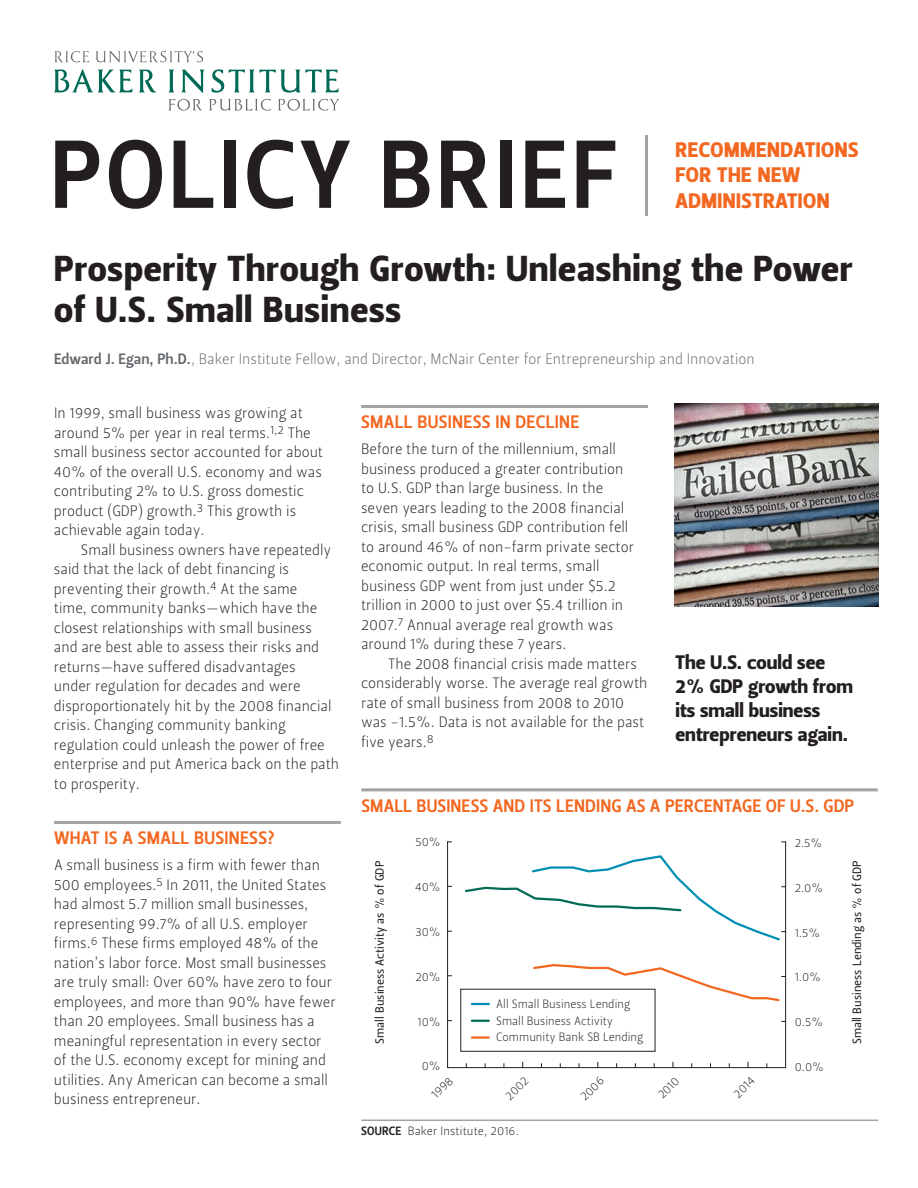
<style>
.page{position:relative;width:918px;height:1188px;background:#fff}
.page>*{position:absolute;margin:0;border:0;box-sizing:border-box;transform-origin:0 0}
.t1{font:96px "Leitura Sans Grot 3";letter-spacing:.035em;color:#231f20}
.t2{font:36px/40.5px "Leitura Sans Grot 4";letter-spacing:.02em;color:#231f20}
.t3{font:21px/25.5px "Leitura Sans Grot 4";letter-spacing:.025em;color:#f26821}
.t4{font:19.5px/24px "Leitura Sans Grot 4";color:#231f20}
.t5{font:18px "Leitura Sans Grot 3";letter-spacing:.005em;color:#f26821}
.t6{font:15px/19.5px "Leitura Sans Grot 1";color:#231f20}
.t7{font:15px "Leitura Sans Grot 1";color:#65696e}
.t8{font:12px/16.5px "Leitura Sans Grot 1";color:#231f20}
.t9{font:12px "Leitura Sans Grot 2";color:#231f20}
.s1{font-family:"Leitura Sans Grot 3"}
</style>
<div class="page">
<img style="left:675px;top:403px;width:203px;height:204px">
<svg style="left:54px;top:69px;width:79px;height:24px"></svg>
<svg style="left:139px;top:69px;width:17px;height:24px"></svg>
<svg style="left:169px;top:70px;width:5px;height:22px"></svg>
<svg style="left:181px;top:69px;width:23px;height:24px"></svg>
<svg style="left:211px;top:69px;width:128px;height:24px"></svg>
<svg style="left:55px;top:51px;width:34px;height:11px"></svg>
<svg style="left:96px;top:51px;width:107px;height:12px"></svg>
<svg style="left:169px;top:99px;width:33px;height:12px"></svg>
<svg style="left:209px;top:99px;width:62px;height:12px"></svg>
<svg style="left:278px;top:99px;width:61px;height:12px"></svg>
<hr style="left:54px;top:821px;width:287px;height:3px;background:#a1a4a6">
<hr style="left:361px;top:405px;width:287px;height:3px;background:#a1a4a6">
<hr style="left:645px;top:135px;width:3px;height:81px;background:#a1a4a6">
<hr style="left:361px;top:788px;width:517px;height:3px;background:#a1a4a6">
<hr style="left:361px;top:1120px;width:517px;height:1px;background:#a1a4a6">
<div style="left:447px;top:841px;width:339px;height:227px;border:1px solid #231f20"></div>
<svg style="left:472px;top:1003px;width:17px;height:2px"></svg>
<svg style="left:472px;top:1020px;width:17px;height:2px"></svg>
<hr style="left:472px;top:1036px;width:17px;height:3px;background:#f26821">
<svg style="left:532px;top:963px;width:254px;height:40px"></svg>
<svg style="left:465px;top:854px;width:321px;height:88px"></svg>
<h1 class="t1" style="left:50px;top:118px;width:568px">POLICY BRIEF</h1>
<h3 class="t3" style="left:676px;top:137px;width:184px">RECOMMENDATIONS<br>FOR THE NEW<br>ADMINISTRATION</h3>
<h2 class="t2" style="left:54px;top:249px;width:800px">Prosperity Through Growth: Unleashing the Power of U.S. Small Business</h2>
<p class="t7" style="left:54px;top:350px;width:702px"><span class="s1">Edward J. Egan, Ph.D.</span>, Baker Institute Fellow, and Director, McNair Center for Entrepreneurship and Innovation</p>
<p class="t6" style="left:54px;top:403px;width:271px">In 1999, small business was growing at around 5% per year in real terms.<sup>1,2</sup> The small business sector accounted for about 40% of the overall U.S. economy and was contributing 2% to U.S. gross domestic product (GDP) growth.<sup>3</sup> This growth is achievable again today.</p>
<p class="t6" style="left:54px;top:540px;width:287px;text-indent:27px">Small business owners have repeatedly said that the lack of debt financing is preventing their growth.<sup>4</sup> At the same<br>time, community banks—which have the closest relationships with small business and are best able to assess their risks and returns—have suffered disadvantages<br>under regulation for decades and were disproportionately hit by the 2008 financial crisis. Changing community banking regulation could unleash the power of free enterprise and put America back on the path to prosperity.</p>
<p class="t5" style="left:54px;top:827px;width:222px">WHAT IS A SMALL BUSINESS?</p>
<p class="t6" style="left:54px;top:856px;width:283px">A small business is a firm with fewer than 500 employees.<sup>5</sup> In 2011, the United States had almost 5.7 million small businesses, representing 99.7% of all U.S. employer firms.<sup>6</sup> These firms employed 48% of the nation’s labor force. Most small businesses are truly small: Over 60% have zero to four employees, and more than 90% have fewer than 20 employees. Small business has a meaningful representation in every sector of the U.S. economy except for mining and utilities. Any American can become a small business entrepreneur.</p>
<p class="t5" style="left:361px;top:411px;width:220px">SMALL BUSINESS IN DECLINE</p>
<p class="t6" style="left:361px;top:440px;width:274px">Before the turn of the millennium, small business produced a greater contribution to U.S. GDP than large business. In the seven years leading to the 2008 financial crisis, small business GDP contribution fell to around 46% of non-farm private sector economic output. In real terms, small business GDP went from just under $5.2 trillion in 2000 to just over $5.4 trillion in 2007.<sup>7</sup> Annual average real growth was around 1% during these 7 years.</p>
<p class="t6" style="left:361px;top:654px;width:288px;text-indent:27px">The 2008 financial crisis made matters considerably worse. The average real growth rate of small business from 2008 to 2010 was -1.5%. Data is not available for the past five years.<sup>8</sup></p>
<h3 class="t4" style="left:676px;top:650px;width:179px">The U.S. could see<br>2% GDP growth from its small business entrepreneurs again.</h3>
<p class="t5" style="left:361px;top:795px;width:495px">SMALL BUSINESS AND ITS LENDING AS A PERCENTAGE OF U.S. GDP</p>
<p class="t8" style="left:415px;top:834px;width:27px">50%</p>
<p class="t8" style="left:795px;top:835px;width:29px">2.5%</p>
<p class="t9" style="left:373px;top:1044px;width:184px;rotate:-90deg">Small Business Activity as % of GDP</p>
<p class="t9" style="left:850px;top:1044px;width:186px;rotate:-90deg">Small Business Lending as % of GDP</p>
<p class="t8" style="left:415px;top:879px;width:27px">40%</p>
<p class="t8" style="left:795px;top:880px;width:30px">2.0%</p>
<p class="t8" style="left:415px;top:924px;width:27px">30%</p>
<p class="t8" style="left:795px;top:924px;width:27px">1.5%</p>
<p class="t8" style="left:415px;top:969px;width:27px">20%</p>
<p class="t8" style="left:795px;top:969px;width:28px">1.0%</p>
<p class="t8" style="left:418px;top:1013px;width:25px">10%</p>
<p class="t8" style="left:795px;top:1014px;width:30px">0.5%</p>
<p class="t8" style="left:795px;top:1059px;width:31px">0.0%</p>
<p class="t8" style="left:428px;top:1091px;width:27px;rotate:-45deg">1998</p>
<p class="t8" style="left:502px;top:1092px;width:29px;rotate:-45deg">2002</p>
<p class="t8" style="left:577px;top:1093px;width:29px;rotate:-45deg">2006</p>
<p class="t8" style="left:654px;top:1091px;width:26px;rotate:-45deg">2010</p>
<p class="t8" style="left:730px;top:1090px;width:26px;rotate:-45deg">2014</p>
<p class="t8" style="left:496px;top:996px;width:149px">All Small Business Lending<br>Small Business Activity<br>Community Bank SB Lending</p>
<p class="t8" style="left:422px;top:1058px;width:20px">0%</p>
<p class="t8" style="left:361px;top:1122px;width:159px"><span class="s1">SOURCE</span> Baker Institute, 2016.</p>
</div>
